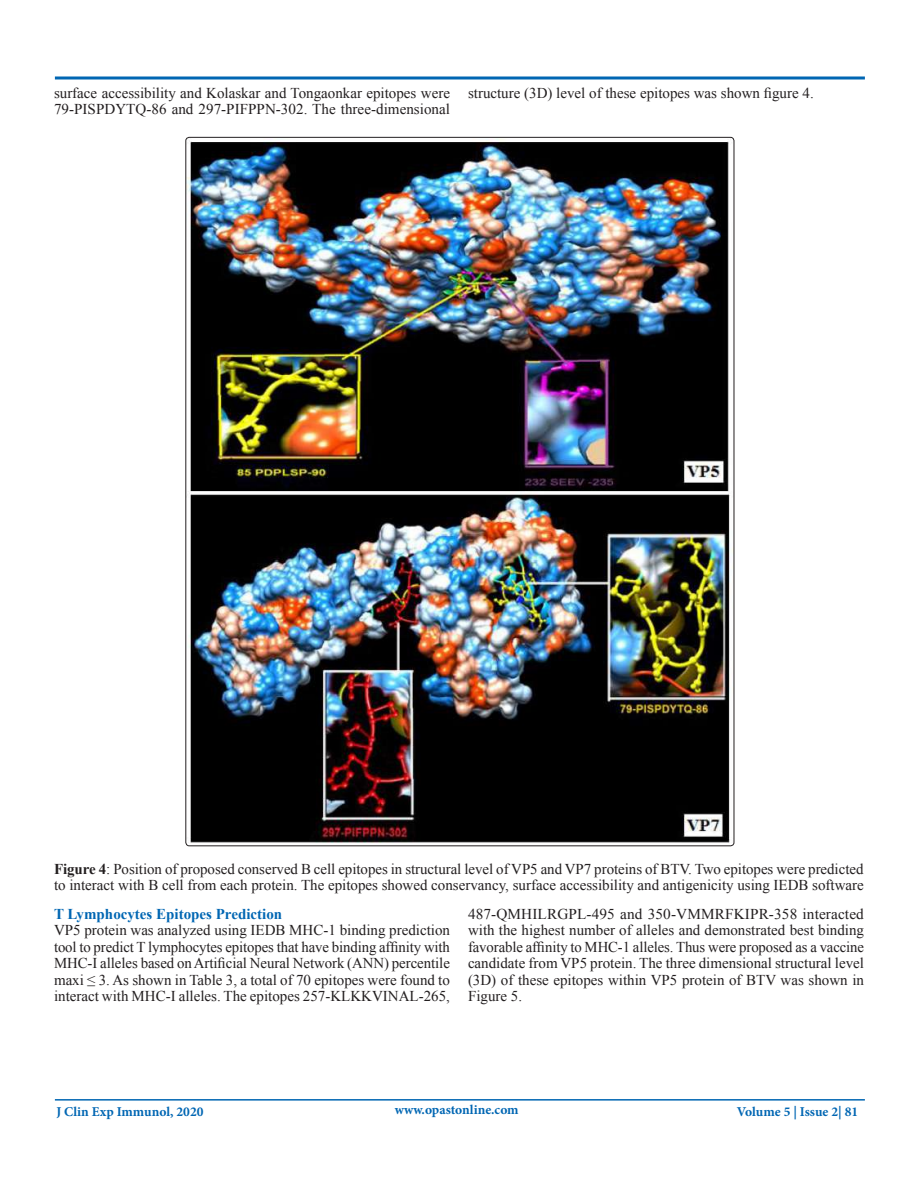
<style>
.page{position:relative;width:918px;height:1188px;background:#fff}
.page>*{position:absolute;margin:0;border:0;box-sizing:border-box;transform-origin:0 0}
.t1{font:15px/16.5px "Times New Roman";color:#231f20}
.t2{font:700 15px "Times New Roman";color:#0166b3}
.t3{font:700 13.5px "Minion Pro";color:#0166b3}
.s1{font-weight:700}
</style>
<div class="page">
<hr style="left:55px;top:1099px;width:810px;height:2px;background:#0166b3">
<svg style="left:54px;top:76px;width:811px;height:4px;background:#408cc5"></svg>
<img style="left:186px;top:138px;width:548px;height:705px">
<p class="t1" style="left:54px;top:84px;width:398px">surface accessibility and Kolaskar and Tongaonkar epitopes were<br>79-PISPDYTQ-86 and 297-PIFPPN-302. The three-dimensional</p>
<p class="t1" style="left:468px;top:84px;width:347px">structure (3D) level of these epitopes was shown figure 4.</p>
<p class="t1" style="left:54px;top:860px;width:811px"><span class="s1">Figure 4</span>: Position of proposed conserved B cell epitopes in structural level of VP5 and VP7 proteins of BTV. Two epitopes were predicted to interact with B cell from each protein. The epitopes showed conservancy, surface accessibility and antigenicity using IEDB software</p>
<p class="t2" style="left:54px;top:903px;width:230px">T Lymphocytes Epitopes Prediction</p>
<p class="t1" style="left:54px;top:922px;width:398px;text-align:justify">VP5 protein was analyzed using IEDB MHC-1 binding prediction tool to predict T lymphocytes epitopes that have binding affinity with MHC-I alleles based on Artificial Neural Network (ANN) percentile maxi ≤ 3. As shown in Table 3, a total of 70 epitopes were found to interact with MHC-I alleles. The epitopes 257-KLKKVINAL-265,</p>
<p class="t1" style="left:468px;top:905px;width:398px;text-align:justify">487-QMHILRGPL-495 and 350-VMMRFKIPR-358 interacted with the highest number of alleles and demonstrated best binding favorable affinity to MHC-1 alleles. Thus were proposed as a vaccine candidate from VP5 protein. The three dimensional structural level (3D) of these epitopes within VP5 protein of BTV was shown in Figure 5.</p>
<p class="t3" style="left:56px;top:1102px;width:149px">J Clin Exp Immunol, 2020</p>
<p class="t3" style="left:395px;top:1100px;width:126px">www.opastonline.com</p>
<p class="t3" style="left:737px;top:1102px;width:123px">Volume 5 | Issue 2| 81</p>
</div>
